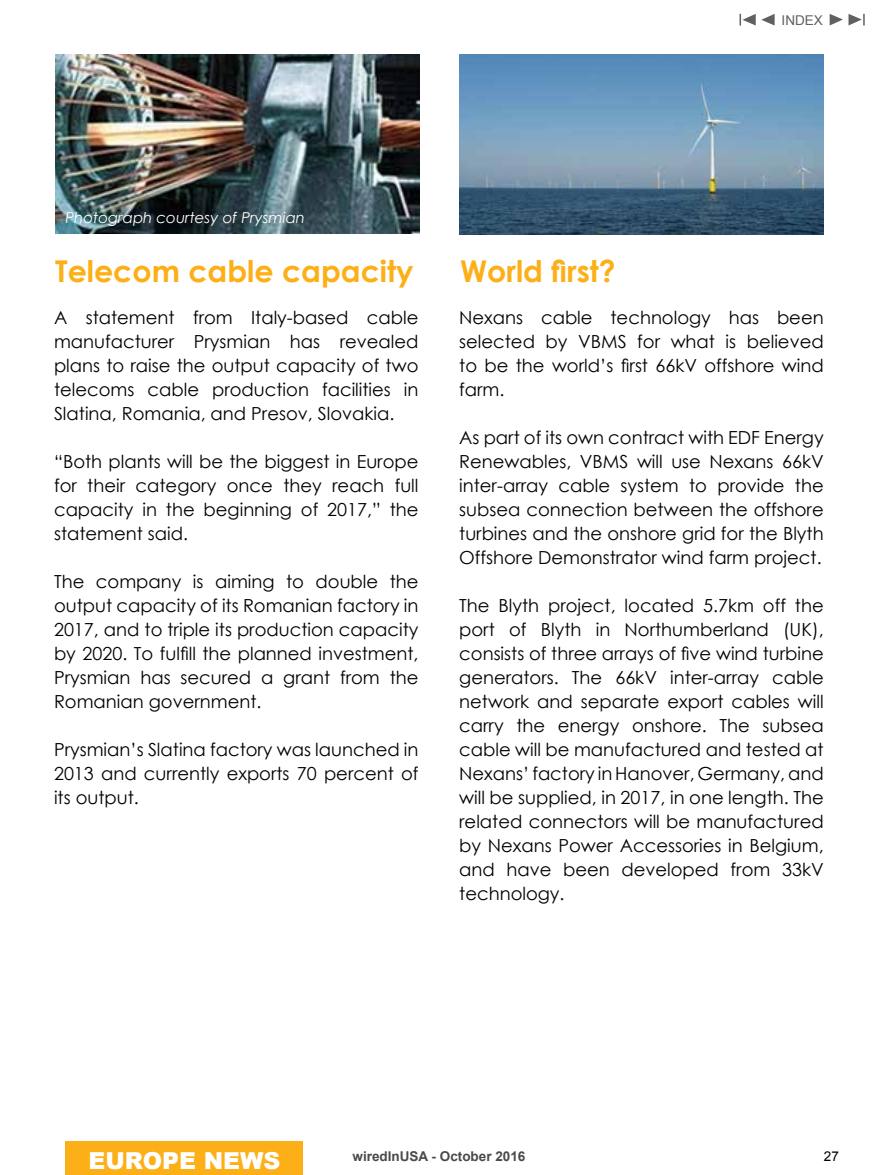
<style>
.page{position:relative;width:878px;height:1175px;background:#fff}
.page>*{position:absolute;margin:0;border:0;box-sizing:border-box;transform-origin:0 0}
.t1{font:700 30px "Century Gothic";color:#fcaf17}
.t2{font:900 23.4px "Arial";color:#fff}
.t3{font:18px/24px "Century Gothic";color:#000;text-align:justify}
.t4{font:italic 15px "Century Gothic";color:#fff}
.t5{font:700 13.5px "Arial";color:#4a4a4d}
.t6{font:13.5px "Arial";color:#5f6062}
.t7{font:13.5px "Arial";color:#000}
</style>
<div class="page">
<svg style="left:829px;top:14px;width:13px;height:12px"></svg>
<svg style="left:848px;top:14px;width:16px;height:12px"></svg>
<svg style="left:739px;top:14px;width:16px;height:12px"></svg>
<svg style="left:761px;top:14px;width:13px;height:12px"></svg>
<img style="left:55px;top:54px;width:364px;height:180px">
<div style="left:65px;top:1141px;width:238px;height:33px;background:#fcaf17"></div>
<img style="left:459px;top:55px;width:364px;height:180px">
<p class="t6" style="left:781px;top:11px;width:43px">INDEX</p>
<p class="t4" style="left:65px;top:207px;width:241px">Photograph courtesy of Prysmian</p>
<h1 class="t1" style="left:55px;top:248px;width:360px">Telecom cable capacity</h1>
<p class="t3" style="left:54px;top:305px;width:366px">A statement from Italy-based cable manufacturer Prysmian has revealed plans to raise the output capacity of two telecoms cable production facilities in Slatina, Romania, and Presov, Slovakia.</p>
<p class="t3" style="left:54px;top:449px;width:366px">“Both plants will be the biggest in Europe for their category once they reach full capacity in the beginning of 2017,” the statement said.</p>
<p class="t3" style="left:54px;top:569px;width:366px">The company is aiming to double the output capacity of its Romanian factory in 2017, and to triple its production capacity by 2020. To fulfill the planned investment, Prysmian has secured a grant from the Romanian government.</p>
<p class="t3" style="left:54px;top:737px;width:366px">Prysmian’s Slatina factory was launched in 2013 and currently exports 70 percent of its output.</p>
<h1 class="t1" style="left:460px;top:248px;width:157px">World first?</h1>
<p class="t3" style="left:459px;top:305px;width:366px">Nexans cable technology has been selected by VBMS for what is believed to be the world’s first 66kV offshore wind farm.</p>
<p class="t3" style="left:459px;top:425px;width:366px">As part of its own contract with EDF Energy Renewables, VBMS will use Nexans 66kV inter-array cable system to provide the subsea connection between the offshore turbines and the onshore grid for the Blyth Offshore Demonstrator wind farm project.</p>
<p class="t3" style="left:459px;top:593px;width:366px">The Blyth project, located 5.7km off the port of Blyth in Northumberland (UK), consists of three arrays of five wind turbine generators. The 66kV inter-array cable network and separate export cables will carry the energy onshore. The subsea cable will be manufactured and tested at Nexans’ factory in Hanover, Germany, and will be supplied, in 2017, in one length. The related connectors will be manufactured by Nexans Power Accessories in Belgium, and have been developed from 33kV technology.</p>
<p class="t2" style="left:89px;top:1144px;width:193px">EUROPE NEWS</p>
<p class="t5" style="left:352px;top:1147px;width:174px">wiredInUSA - October 2016</p>
<p class="t7" style="left:824px;top:1147px;width:17px">27</p>
</div>
